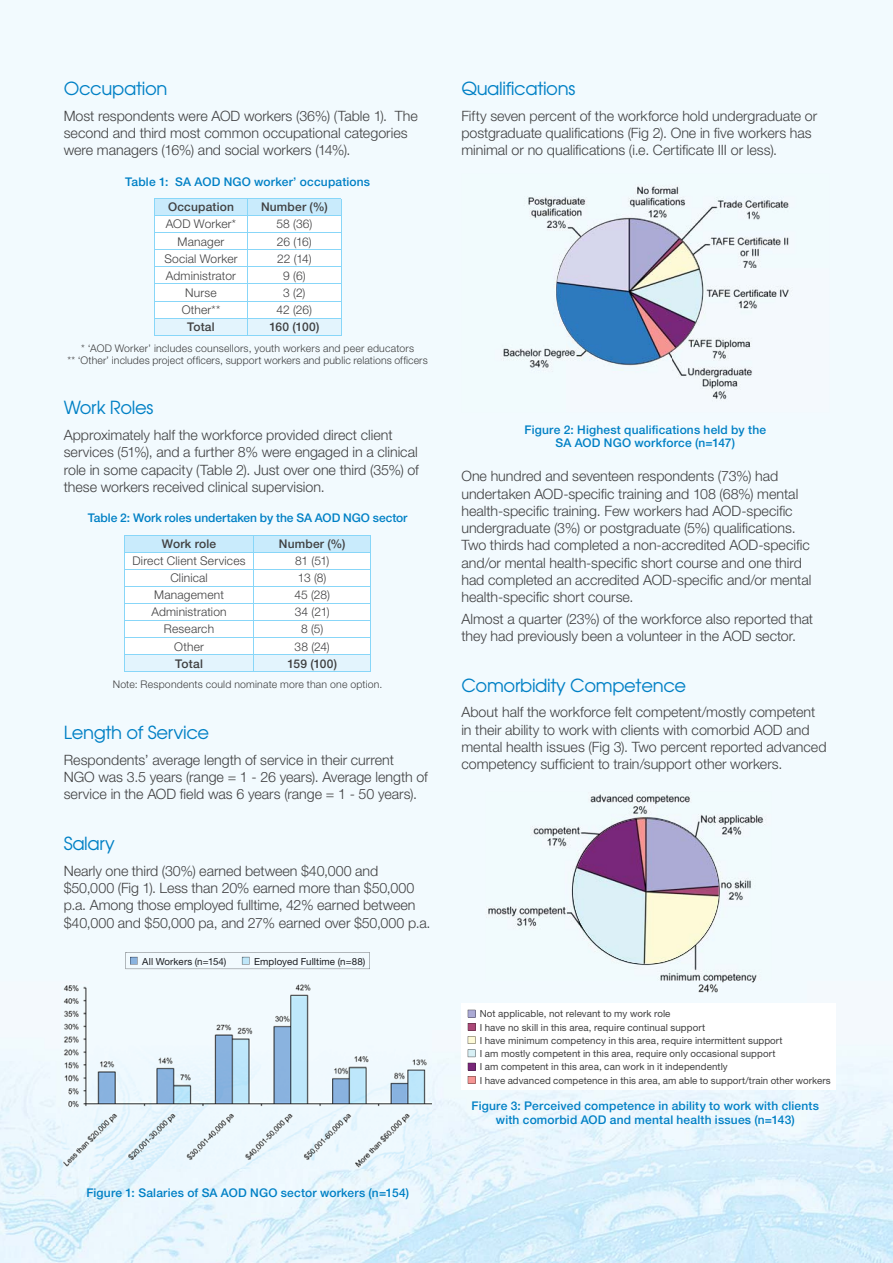
<style>
.page{position:relative;width:893px;height:1263px;background:#f2fafe}
.page>*{position:absolute;margin:0;border:0;box-sizing:border-box;transform-origin:0 0}
.t1{font:18px "Avant Garde";letter-spacing:-.02em;color:#0080c5}
.t2{font:300 14.25px/17.2px "Helvetica Neue LT Std";color:#404041}
.t3{font:500 12px/13.5px "Helvetica Neue LT Std";letter-spacing:.015em;color:#0080c5;text-align:center}
.t4{font:300 12px "Helvetica Neue LT Std";letter-spacing:.015em;color:#404041}
.t5{font:500 12px "Helvetica Neue LT Std";letter-spacing:.015em;color:#404041}
.t6{font:500 12px "Helvetica Neue LT Std";letter-spacing:-.005em;color:#0080c5}
.t7{font:300 10.5px/12px "Helvetica Neue LT Std";letter-spacing:.015em;color:#404041;text-align:center}
.t8{font:9.75px/13.2px "Helvetica Neue LT Std";letter-spacing:.01em;color:#404041}
.t9{font:9.75px "Helvetica Neue LT Std";letter-spacing:.005em;color:#1c1d21}
</style>
<div class="page">
<img style="left:0;top:1085px;width:89px;height:178px">
<img style="left:398px;top:1090px;width:410px;height:173px">
<img style="left:89px;top:1168px;width:309px;height:95px">
<img style="left:808px;top:1003px;width:85px;height:260px">
<hr style="left:154px;top:198px;width:94px;height:1px;background:#88d6f8">
<hr style="left:248px;top:198px;width:93px;height:1px;background:#88d6f8">
<svg style="left:154px;top:199px;width:188px;height:136px"></svg>
<hr style="left:154px;top:335px;width:187px;height:1px;background:#88d6f8">
<svg style="left:124px;top:535px;width:247px;height:137px"></svg>
<hr style="left:124px;top:672px;width:247px;height:1px;background:#88d6f8">
<img style="left:528px;top:186px;width:262px;height:83px">
<img style="left:503px;top:271px;width:63px;height:98px">
<img style="left:672px;top:269px;width:117px;height:131px">
<img style="left:566px;top:329px;width:106px;height:42px">
<img style="left:556px;top:218px;width:146px;height:146px;border-radius:50%">
<img style="left:62px;top:984px;width:370px;height:184px">
<div style="left:461px;top:1003px;width:374px;height:87px;background:#fff"></div>
<svg style="left:468px;top:1010px;width:7px;height:7px"></svg>
<svg style="left:468px;top:1023px;width:7px;height:21px"></svg>
<svg style="left:468px;top:1050px;width:7px;height:7px"></svg>
<svg style="left:468px;top:1063px;width:7px;height:7px"></svg>
<svg style="left:468px;top:1076px;width:7px;height:8px"></svg>
<img style="left:488px;top:794px;width:277px;height:199px">
<img style="left:573px;top:818px;width:146px;height:146px;border-radius:50%">
<svg style="left:125px;top:952px;width:245px;height:17px"></svg>
<p class="t1" style="left:64px;top:82px;width:105px">Occupation</p>
<p class="t2" style="left:64px;top:109px;width:356px">Most respondents were AOD workers (36%) (Table 1). The second and third most common occupational categories were managers (16%) and social workers (14%).</p>
<p class="t3" style="left:125px;top:176px;width:247px">Table 1: SA AOD NGO worker’ occupations</p>
<p class="t5" style="left:168px;top:203px;width:67px">Occupation</p>
<p class="t5" style="left:261px;top:203px;width:68px">Number (%)</p>
<p class="t4" style="left:166px;top:220px;width:72px">AOD Worker*</p>
<p class="t4" style="left:276px;top:220px;width:38px">58 (36)</p>
<p class="t4" style="left:178px;top:237px;width:48px">Manager</p>
<p class="t4" style="left:277px;top:237px;width:36px">26 (16)</p>
<p class="t4" style="left:164px;top:254px;width:75px">Social Worker</p>
<p class="t4" style="left:277px;top:254px;width:36px">22 (14)</p>
<p class="t4" style="left:166px;top:271px;width:71px">Administrator</p>
<p class="t4" style="left:283px;top:271px;width:24px">9 (6)</p>
<p class="t4" style="left:185px;top:288px;width:33px">Nurse</p>
<p class="t4" style="left:283px;top:288px;width:24px">3 (2)</p>
<p class="t4" style="left:182px;top:305px;width:40px">Other**</p>
<p class="t4" style="left:277px;top:305px;width:37px">42 (26)</p>
<p class="t5" style="left:187px;top:322px;width:29px">Total</p>
<p class="t5" style="left:269px;top:322px;width:51px">160 (100)</p>
<p class="t7" style="left:68px;top:343px;width:362px">* ‘AOD Worker’ includes counsellors, youth workers and peer educators<br>** ‘Other’ includes project officers, support workers and public relations officers</p>
<p class="t1" style="left:64px;top:401px;width:91px">Work Roles</p>
<p class="t2" style="left:64px;top:428px;width:357px">Approximately half the workforce provided direct client services (51%), and a further 8% were engaged in a clinical role in some capacity (Table 2). Just over one third (35%) of these workers received clinical supervision.</p>
<p class="t6" style="left:88px;top:514px;width:321px">Table 2: Work roles undertaken by the SA AOD NGO sector</p>
<p class="t5" style="left:162px;top:540px;width:56px">Work role</p>
<p class="t5" style="left:279px;top:540px;width:68px">Number (%)</p>
<p class="t4" style="left:133px;top:557px;width:115px">Direct Client Services</p>
<p class="t4" style="left:295px;top:557px;width:36px">81 (51)</p>
<p class="t4" style="left:170px;top:574px;width:39px">Clinical</p>
<p class="t4" style="left:298px;top:574px;width:30px">13 (8)</p>
<p class="t4" style="left:154px;top:591px;width:71px">Management</p>
<p class="t4" style="left:294px;top:591px;width:37px">45 (28)</p>
<p class="t4" style="left:151px;top:608px;width:77px">Administration</p>
<p class="t4" style="left:295px;top:608px;width:36px">34 (21)</p>
<p class="t4" style="left:164px;top:625px;width:52px">Research</p>
<p class="t4" style="left:301px;top:625px;width:24px">8 (5)</p>
<p class="t4" style="left:174px;top:642px;width:31px">Other</p>
<p class="t4" style="left:295px;top:642px;width:37px">38 (24)</p>
<p class="t5" style="left:175px;top:659px;width:29px">Total</p>
<p class="t5" style="left:287px;top:659px;width:51px">159 (100)</p>
<p class="t7" style="left:113px;top:680px;width:271px">Note: Respondents could nominate more than one option.</p>
<p class="t1" style="left:64px;top:726px;width:147px">Length of Service</p>
<p class="t2" style="left:64px;top:753px;width:366px">Respondents’ average length of service in their current<br>NGO was 3.5 years (range = 1 - 26 years). Average length of service in the AOD field was 6 years (range = 1 - 50 years).</p>
<p class="t1" style="left:64px;top:837px;width:53px">Salary</p>
<p class="t2" style="left:64px;top:864px;width:368px">Nearly one third (30%) earned between $40,000 and $50,000 (Fig 1). Less than 20% earned more than $50,000 p.a. Among those employed fulltime, 42% earned between $40,000 and $50,000 pa, and 27% earned over $50,000 p.a.</p>
<p class="t9" style="left:142px;top:958px;width:86px">All Workers (n=154)</p>
<p class="t9" style="left:254px;top:958px;width:113px">Employed Fulltime (n=88)</p>
<p class="t3" style="left:86px;top:1187px;width:324px">Figure 1: Salaries of SA AOD NGO sector workers (n=154)</p>
<p class="t1" style="left:461px;top:82px;width:115px">Qualifications</p>
<p class="t2" style="left:461px;top:109px;width:357px">Fifty seven percent of the workforce hold undergraduate or postgraduate qualifications (Fig 2). One in five workers has minimal or no qualifications (i.e. Certificate III or less).</p>
<p class="t3" style="left:524px;top:424px;width:243px">Figure 2: Highest qualifications held by the<br>SA AOD NGO workforce (n=147)</p>
<p class="t2" style="left:461px;top:469px;width:352px">One hundred and seventeen respondents (73%) had undertaken AOD-specific training and 108 (68%) mental health-specific training. Few workers had AOD-specific undergraduate (3%) or postgraduate (5%) qualifications.<br>Two thirds had completed a non-accredited AOD-specific and/or mental health-specific short course and one third had completed an accredited AOD-specific and/or mental health-specific short course.</p>
<p class="t2" style="left:461px;top:612px;width:353px">Almost a quarter (23%) of the workforce also reported that they had previously been a volunteer in the AOD sector.</p>
<p class="t1" style="left:461px;top:678px;width:226px">Comorbidity Competence</p>
<p class="t2" style="left:461px;top:705px;width:367px">About half the workforce felt competent/mostly competent in their ability to work with clients with comorbid AOD and mental health issues (Fig 3). Two percent reported advanced competency sufficient to train/support other workers.</p>
<p class="t8" style="left:480px;top:1009px;width:352px">Not applicable, not relevant to my work role<br>I have no skill in this area, require continual support<br>I have minimum competency in this area, require intermittent support<br>I am mostly competent in this area, require only occasional support<br>I am competent in this area, can work in it independently<br>I have advanced competence in this area, am able to support/train other workers</p>
<p class="t3" style="left:472px;top:1101px;width:349px">Figure 3: Perceived competence in ability to work with clients with comorbid AOD and mental health issues (n=143)</p>
</div>
